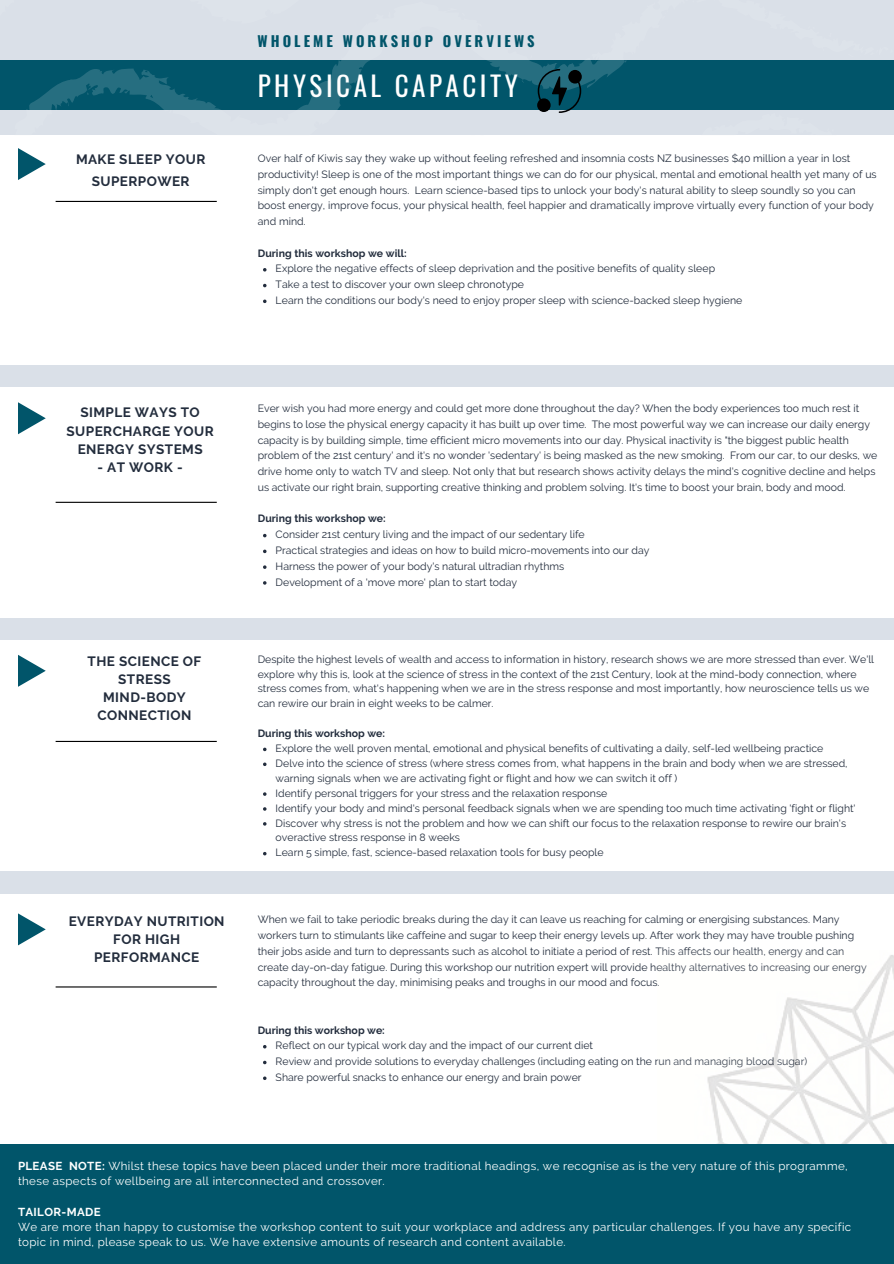
<style>
.page{position:relative;width:894px;height:1264px;background:#fff}
.page>*{position:absolute;margin:0;border:0;box-sizing:border-box;transform-origin:0 0}
.t1{font:27.15px "Oswald";letter-spacing:.13em;color:#fff}
.t2{font:700 14.55px "Oswald";letter-spacing:.21em;color:#01556a}
.t3{font:700 13.5px/18px "Raleway";letter-spacing:.03em;color:#232d3d;text-align:center}
.t4{font:11.55px/15.5px "Raleway";letter-spacing:.03em;color:#fff}
.t5{font:700 11.55px "Raleway";letter-spacing:.03em;color:#fff}
.t6{font:10.5px/15.8px "Raleway";color:#232d3d}
.t7{font:700 10.5px "Raleway";letter-spacing:.005em;color:#232d3d}
.s1{font-weight:700}
</style>
<div class="page">
<div style="left:0;top:0;width:893px;height:1263px;background:#dae0e8"></div>
<div style="left:0;top:135px;width:893px;height:230px;background:#fff"></div>
<div style="left:0;top:388px;width:893px;height:229px;background:#fff"></div>
<svg style="left:0;top:60px;width:893px;height:50px;background:#06586d"></svg>
<div style="left:0;top:894px;width:893px;height:250px;background:#fff"></div>
<svg style="left:18px;top:148px;width:28px;height:32px"></svg>
<img style="left:707px;top:955px;width:186px;height:189px">
<svg style="left:18px;top:402px;width:28px;height:32px"></svg>
<div style="left:0;top:641px;width:893px;height:229px;background:#fff"></div>
<svg style="left:18px;top:655px;width:28px;height:31px"></svg>
<svg style="left:18px;top:913px;width:28px;height:32px"></svg>
<div style="left:0;top:1144px;width:893px;height:119px;background:#01556a"></div>
<svg style="left:537px;top:69px;width:44px;height:44px;background:#174a57"></svg>
<svg style="left:263px;top:565px;width:3px;height:4px"></svg>
<svg style="left:263px;top:762px;width:3px;height:4px"></svg>
<svg style="left:263px;top:299px;width:3px;height:4px"></svg>
<hr style="left:56px;top:201px;width:161px;height:1px;background:#000">
<hr style="left:56px;top:502px;width:161px;height:1px;background:#000">
<hr style="left:56px;top:741px;width:161px;height:1px;background:#000">
<hr style="left:56px;top:986px;width:161px;height:1px;background:#000">
<p class="t2" style="left:257px;top:30px;width:278px">WHOLEME WORKSHOP OVERVIEWS</p>
<p class="t3" style="left:76px;top:149px;width:131px;line-height:21.5px">MAKE SLEEP YOUR<br>SUPERPOWER</p>
<p class="t1" style="left:258px;top:64px;width:262px">PHYSICAL CAPACITY</p>
<p class="t6" style="left:258px;top:150px;width:620px">Over half of Kiwis say they wake up without feeling refreshed and insomnia costs NZ businesses $40 million a year in lost productivity! Sleep is one of the most important things we can do for our physical, mental and emotional health yet many of us simply don't get enough hours. Learn science-based tips to unlock your body's natural ability to sleep soundly so you can boost energy, improve focus, your physical health, feel happier and dramatically improve virtually every function of your body and mind.</p>
<p class="t7" style="left:258px;top:247px;width:150px">During this workshop we will:</p>
<p class="t6" style="left:275px;top:261px;width:441px">Explore the negative effects of sleep deprivation and the positive benefits of quality sleep</p>
<p class="t6" style="left:275px;top:276px;width:250px">Take a test to discover your own sleep chronotype</p>
<p class="t6" style="left:275px;top:292px;width:468px">Learn the conditions our body's need to enjoy proper sleep with science-backed sleep hygiene</p>
<p class="t3" style="left:67px;top:404px;width:149px">SIMPLE WAYS TO<br>SUPERCHARGE YOUR<br>ENERGY SYSTEMS</p>
<p class="t3" style="left:97px;top:458px;width:87px">- AT WORK -</p>
<p class="t3" style="left:88px;top:652px;width:115px">THE SCIENCE OF<br>STRESS</p>
<p class="t3" style="left:97px;top:688px;width:96px">MIND-BODY<br>CONNECTION</p>
<p class="t3" style="left:69px;top:911px;width:157px">EVERYDAY NUTRITION<br>FOR HIGH<br>PERFORMANCE</p>
<p class="t6" style="left:258px;top:400px;width:621px">Ever wish you had more energy and could get more done throughout the day? When the body experiences too much rest it begins to lose the physical energy capacity it has built up over time. The most powerful way we can increase our daily energy capacity is by building simple, time efficient micro movements into our day. Physical inactivity is "the biggest public health problem of the 21st century' and it's no wonder 'sedentary' is being masked as the new smoking. From our car, to our desks, we drive home only to watch TV and sleep. Not only that but research shows activity delays the mind's cognitive decline and helps us activate our right brain, supporting creative thinking and problem solving. It's time to boost your brain, body and mood.</p>
<p class="t7" style="left:258px;top:512px;width:130px">During this workshop we:</p>
<p class="t6" style="left:275px;top:526px;width:310px">Consider 21st century living and the impact of our sedentary life</p>
<p class="t6" style="left:275px;top:542px;width:375px">Practical strategies and ideas on how to build micro-movements into our day</p>
<p class="t6" style="left:275px;top:558px;width:290px">Harness the power of your body's natural ultradian rhythms</p>
<p class="t6" style="left:275px;top:574px;width:243px">Development of a 'move more' plan to start today</p>
<p class="t6" style="left:258px;top:651px;width:617px;line-height:14.9px">Despite the highest levels of wealth and access to information in history, research shows we are more stressed than ever. We'll explore why this is, look at the science of stress in the context of the 21st Century, look at the mind-body connection, where stress comes from, what's happening when we are in the stress response and most importantly, how neuroscience tells us we can rewire our brain in eight weeks to be calmer.</p>
<p class="t7" style="left:258px;top:727px;width:129px">During this workshop we:</p>
<p class="t6" style="left:275px;top:740px;width:549px">Explore the well proven mental, emotional and physical benefits of cultivating a daily, self-led wellbeing practice</p>
<p class="t6" style="left:275px;top:755px;width:573px;line-height:14.9px">Delve into the science of stress (where stress comes from, what happens in the brain and body when we are stressed, warning signals when we are activating fight or flight and how we can switch it off )</p>
<p class="t6" style="left:275px;top:785px;width:333px">Identify personal triggers for your stress and the relaxation response</p>
<p class="t6" style="left:275px;top:800px;width:581px">Identify your body and mind's personal feedback signals when we are spending too much time activating 'fight or flight'</p>
<p class="t6" style="left:275px;top:815px;width:572px;line-height:14.9px">Discover why stress is not the problem and how we can shift our focus to the relaxation response to rewire our brain's overactive stress response in 8 weeks</p>
<p class="t6" style="left:275px;top:844px;width:329px">Learn 5 simple, fast, science-based relaxation tools for busy people</p>
<p class="t6" style="left:258px;top:911px;width:610px">When we fail to take periodic breaks during the day it can leave us reaching for calming or energising substances. Many workers turn to stimulants like caffeine and sugar to keep their energy levels up. After work they may have trouble pushing their jobs aside and turn to depressants such as alcohol to initiate a period of rest. This affects our health, energy and can create day-on-day fatigue. During this workshop our nutrition expert will provide healthy alternatives to increasing our energy capacity throughout the day, minimising peaks and troughs in our mood and focus.</p>
<p class="t7" style="left:258px;top:1023px;width:129px">During this workshop we:</p>
<p class="t6" style="left:275px;top:1037px;width:319px">Reflect on our typical work day and the impact of our current diet</p>
<p class="t6" style="left:275px;top:1053px;width:533px">Review and provide solutions to everyday challenges (including eating on the run and managing blood sugar)</p>
<p class="t6" style="left:275px;top:1069px;width:307px">Share powerful snacks to enhance our energy and brain power</p>
<p class="t4" style="left:18px;top:1157px;width:831px"><span class="s1">PLEASE NOTE:</span> Whilst these topics have been placed under their more traditional headings, we recognise as is the very nature of this programme, these aspects of wellbeing are all interconnected and crossover.</p>
<p class="t5" style="left:18px;top:1204px;width:84px">TAILOR-MADE</p>
<p class="t4" style="left:18px;top:1219px;width:834px">We are more than happy to customise the workshop content to suit your workplace and address any particular challenges. If you have any specific topic in mind, please speak to us. We have extensive amounts of research and content available.</p>
</div>
